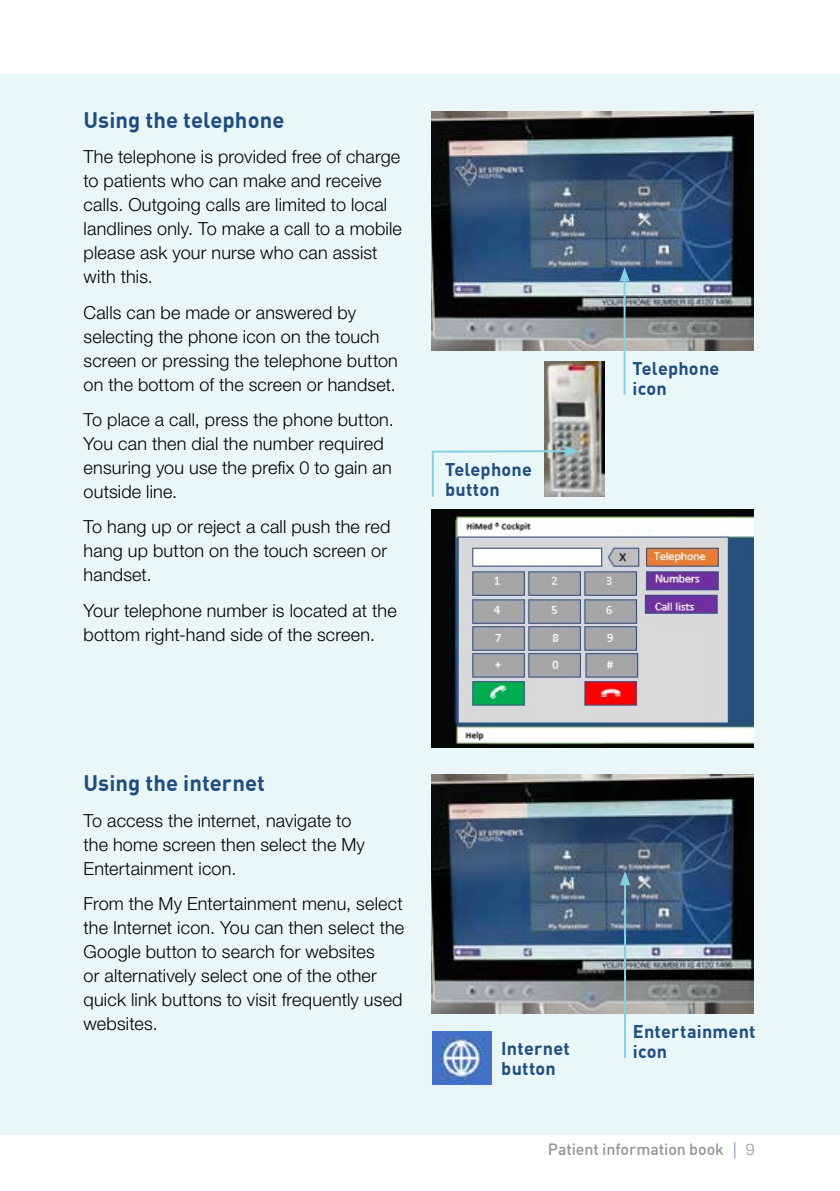
<style>
.page{position:relative;width:840px;height:1191px;background:#fff}
.page>*{position:absolute;margin:0;border:0;box-sizing:border-box;transform-origin:0 0}
.t1{font:700 22px "DIN Offc";letter-spacing:.005em;color:#204e7e}
.t2{font:300 18px/24px "Helvetica Neue LT Std";letter-spacing:.01em;color:#000}
.t3{font:700 18px/20px "DIN Offc";letter-spacing:.015em;color:#204e7e}
.t4{font:500 16px "DIN Offc";letter-spacing:-.005em;color:#939598}
.s1{font-family:"Helvetica Neue LT Std";font-weight:300;color:#657da7}
.s2{font-family:"Helvetica Neue LT Std";font-weight:300}
</style>
<div class="page">
<div style="left:0;top:74px;width:839px;height:1060px;background:#eaf7f9"></div>
<img style="left:431px;top:111px;width:321px;height:239px">
<hr style="left:623px;top:278px;width:2px;height:116px;background:#83d2e4">
<svg style="left:619px;top:267px;width:10px;height:14px"></svg>
<img style="left:431px;top:509px;width:321px;height:238px">
<img style="left:544px;top:362px;width:60px;height:135px">
<svg style="left:431px;top:446px;width:148px;height:51px"></svg>
<img style="left:431px;top:774px;width:322px;height:239px">
<hr style="left:623px;top:882px;width:2px;height:175px;background:#83d2e4">
<svg style="left:619px;top:871px;width:10px;height:14px"></svg>
<img style="left:432px;top:1031px;width:59px;height:53px">
<p class="t1" style="left:83px;top:106px;width:202px">Using the telephone</p>
<p class="t2" style="left:83px;top:145px;width:320px">The telephone is provided free of charge to patients who can make and receive calls. Outgoing calls are limited to local landlines only. To make a call to a mobile please ask your nurse who can assist with this.</p>
<p class="t2" style="left:83px;top:300px;width:316px">Calls can be made or answered by selecting the phone icon on the touch screen or pressing the telephone button on the bottom of the screen or handset.</p>
<p class="t2" style="left:83px;top:407px;width:311px">To place a call, press the phone button.<br>You can then dial the number required ensuring you use the prefix 0 to gain an outside line.</p>
<p class="t2" style="left:83px;top:514px;width:308px">To hang up or reject a call push the red hang up button on the touch screen or handset.</p>
<p class="t2" style="left:83px;top:598px;width:314px">Your telephone number is located at the bottom right-hand side of the screen.</p>
<p class="t3" style="left:445px;top:459px;width:88px">Telephone button</p>
<p class="t3" style="left:632px;top:357px;width:88px">Telephone icon</p>
<p class="t1" style="left:83px;top:769px;width:183px">Using the internet</p>
<p class="t2" style="left:83px;top:808px;width:283px">To access the internet, navigate to the home screen then select the My<br>Entertainment icon.</p>
<p class="t2" style="left:83px;top:891px;width:322px">From the My Entertainment menu, select the Internet icon. You can then select the Google button to search for websites<br>or alternatively select one of the other quick link buttons to visit frequently used websites.</p>
<p class="t3" style="left:632px;top:1021px;width:124px">Entertainment</p>
<p class="t3" style="left:501px;top:1037px;width:70px">Internet</p>
<p class="t3" style="left:632px;top:1041px;width:36px">icon</p>
<p class="t3" style="left:501px;top:1057px;width:56px">button</p>
<p class="t4" style="left:547px;top:1139px;width:208px">Patient information book <span class="s1">|</span> <span class="s2">9</span></p>
</div>
